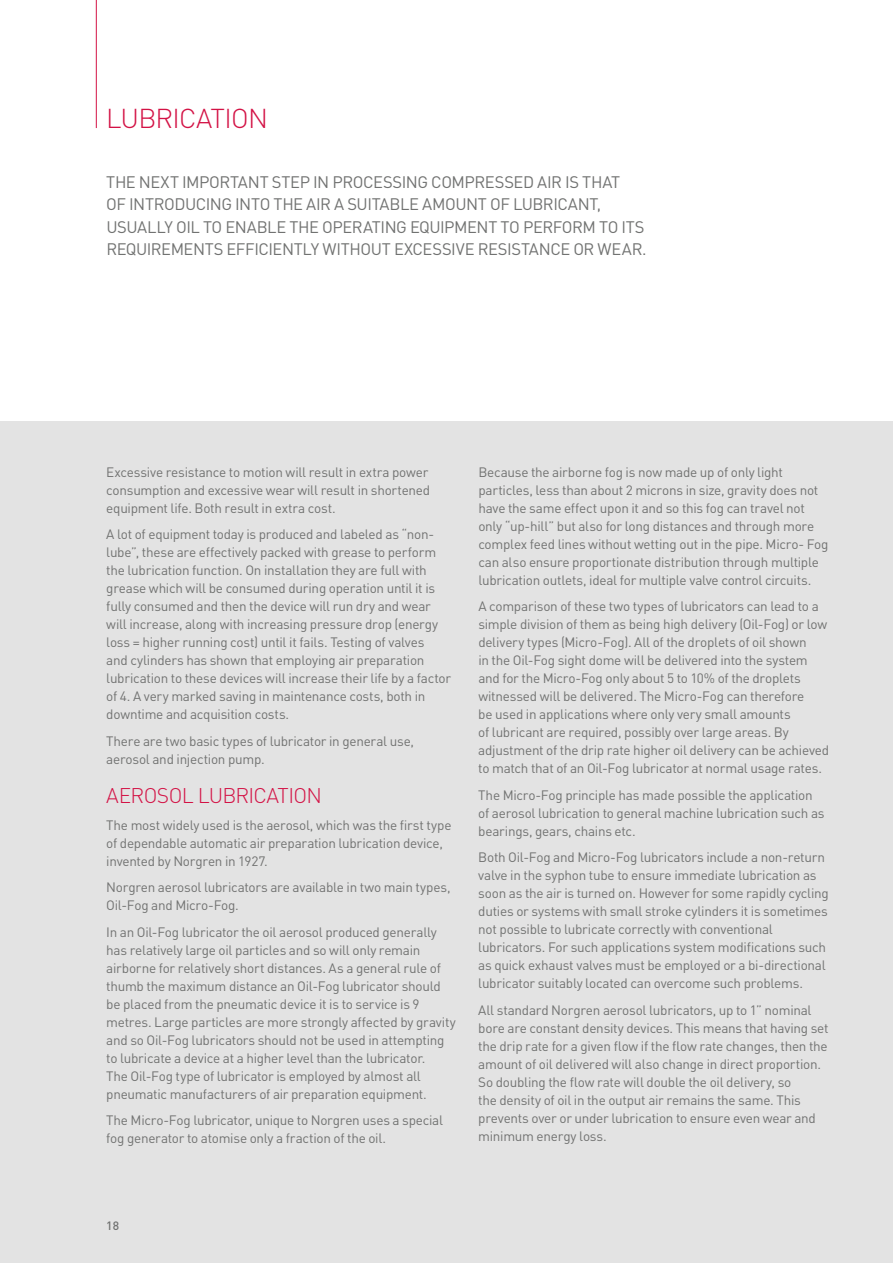
<style>
.page{position:relative;width:893px;height:1263px;background:#fff}
.page>*{position:absolute;margin:0;border:0;box-sizing:border-box;transform-origin:0 0}
.t1{font:300 27px "DIN";color:#d31245}
.t2{font:300 21px "DIN";letter-spacing:-.04em;color:#d31245}
.t3{font:16.5px/22.5px "DIN";letter-spacing:.115em;color:#717271;text-align:right}
.t4{font:13.5px/18px "DIN";letter-spacing:-.02em;color:#717271}
.t5{font:500 12px "DIN";color:#717271}
</style>
<div class="page">
<div style="left:0;top:421px;width:893px;height:842px;background:#e3e3e3"></div>
<hr style="left:96px;top:0;width:1px;height:128px;background:#d31245">
<h1 class="t1" style="left:106px;top:102px;width:29px">LUBRI</h1>
<h1 class="t1" style="left:179px;top:102px;width:46px">CATION</h1>
<p class="t3" style="left:106px;top:170px;width:337px">The next im portant step in processing com</p>
<p class="t3" style="left:464px;top:170px;width:157px">pressed air is that</p>
<p class="t3" style="left:106px;top:193px;width:338px">of introducing into the air a su itable amou</p>
<p class="t3" style="left:466px;top:193px;width:137px">nt of lubricant,</p>
<p class="t3" style="left:106px;top:215px;width:11px">usu</p>
<p class="t3" style="left:106px;top:215px;width:542px">ally oil to enable the operating equ ipm ent to perform to its requ irem ents efficiently without excessive resistance or wear.</p>
<p class="t4" style="left:106px;top:462px;width:325px">Excessive resistance to motion will result in extra power consumption and excessive wear will result in shortened equipment life. Both result in extra cost.</p>
<p class="t4" style="left:106px;top:525px;width:346px">A lot of equipment today is produced and labeled as “non&shy;lube”, these are effectively packed with grease to perform the lubrication function. On installation they are full with grease which will be consumed during operation until it is fully consumed and then the device will run dry and wear will increase, along with increasing pressure drop (energy loss = higher running cost) until it fails. Testing of valves<br>and cylinders has shown that employing air preparation lubrication to these devices will increase their life by a factor of 4. A very marked saving in maintenance costs, both in downtime and acquisition costs.</p>
<p class="t4" style="left:106px;top:731px;width:309px">There are two basic types of lubricator in general use, aerosol and injection pump.</p>
<h2 class="t2" style="left:106px;top:783px;width:217px">AEROSOL LUBRICATION</h2>
<p class="t4" style="left:106px;top:815px;width:347px">The most widely used is the aerosol, which was the first type of dependable automatic air preparation lubrication device, invented by Norgren in 1927.</p>
<p class="t4" style="left:106px;top:878px;width:346px">N orgren aerosol lubricators are available in two main types,<br>Oil-Fog and Micro-Fog.</p>
<p class="t4" style="left:106px;top:922px;width:351px">I n an Oil-Fog lubricator the oil aerosol produced generally has relatively large oil particles and so will only remain airborne for relatively short distances. As a general rule of thumb the maximum distance an Oil-Fog lubricator should be placed from the pneumatic device it is to service is 9 metres. Large particles are more strongly affected by gravity and so Oil-Fog lubricators should not be used in attempting to lubricate a device at a higher level than the lubricator.<br>The Oil-Fog type of lubricator is employed by almost all pneumatic manufacturers of air preparation equipment.</p>
<p class="t4" style="left:106px;top:1111px;width:338px">The Micro-Fog lubricator, unique to Norgren uses a special fog generator to atomise only a fraction of the oil.</p>
<p class="t4" style="left:478px;top:462px;width:352px">Because the airborne fog is now made up of only light particles, less than about 2 microns in size, gravity does not have the same effect upon it and so this fog can travel not only “up-hill” but also for long distances and through more complex feed lines without wetting out in the pipe. Micro- Fog can also ensure proportionate distribution through multiple lubrication outlets, ideal for multiple valve control circuits.</p>
<p class="t4" style="left:478px;top:597px;width:352px">A comparison of these two types of lubricators can lead to a simple division of them as being high delivery (Oil-Fog) or low delivery types (Micro-Fog). All of the droplets of oil shown<br>in the Oil-Fog sight dome will be delivered into the system and for the Micro-Fog only about 5 to 10% of the droplets witnessed will be delivered. The Micro-Fog can therefore<br>be used in applications where only very small amounts<br>of lubricant are required, possibly over large areas. By adjustment of the drip rate higher oil delivery can be achieved to match that of an Oil-Fog lubricator at normal usage rates.</p>
<p class="t4" style="left:478px;top:785px;width:348px">The Micro-Fog principle has made possible the application of aerosol lubrication to general machine lubrication such as bearings, gears, chains etc.</p>
<p class="t4" style="left:478px;top:848px;width:352px">Both Oil-Fog and Micro-Fog lubricators include a non-return valve in the syphon tube to ensure immediate lubrication as soon as the air is turned on. However for some rapidly cycling duties or systems with small stroke cylinders it is sometimes not possible to lubricate correctly with conventional lubricators. For such applications system modifications such as quick exhaust valves must be employed or a bi-directional lubricator suitably located can overcome such problems.</p>
<p class="t4" style="left:478px;top:1000px;width:352px">All standard Norgren aerosol lubricators, up to 1” nominal bore are constant density devices. This means that having set the drip rate for a given flow if the flow rate changes, then the amount of oil delivered will also change in direct proportion.<br>So doubling the flow rate will double the oil delivery, so<br>the density of oil in the output air remains the same. This prevents over or under lubrication to ensure even wear and minimum energy loss.</p>
<p class="t5" style="left:106px;top:1218px;width:14px">18</p>
</div>
